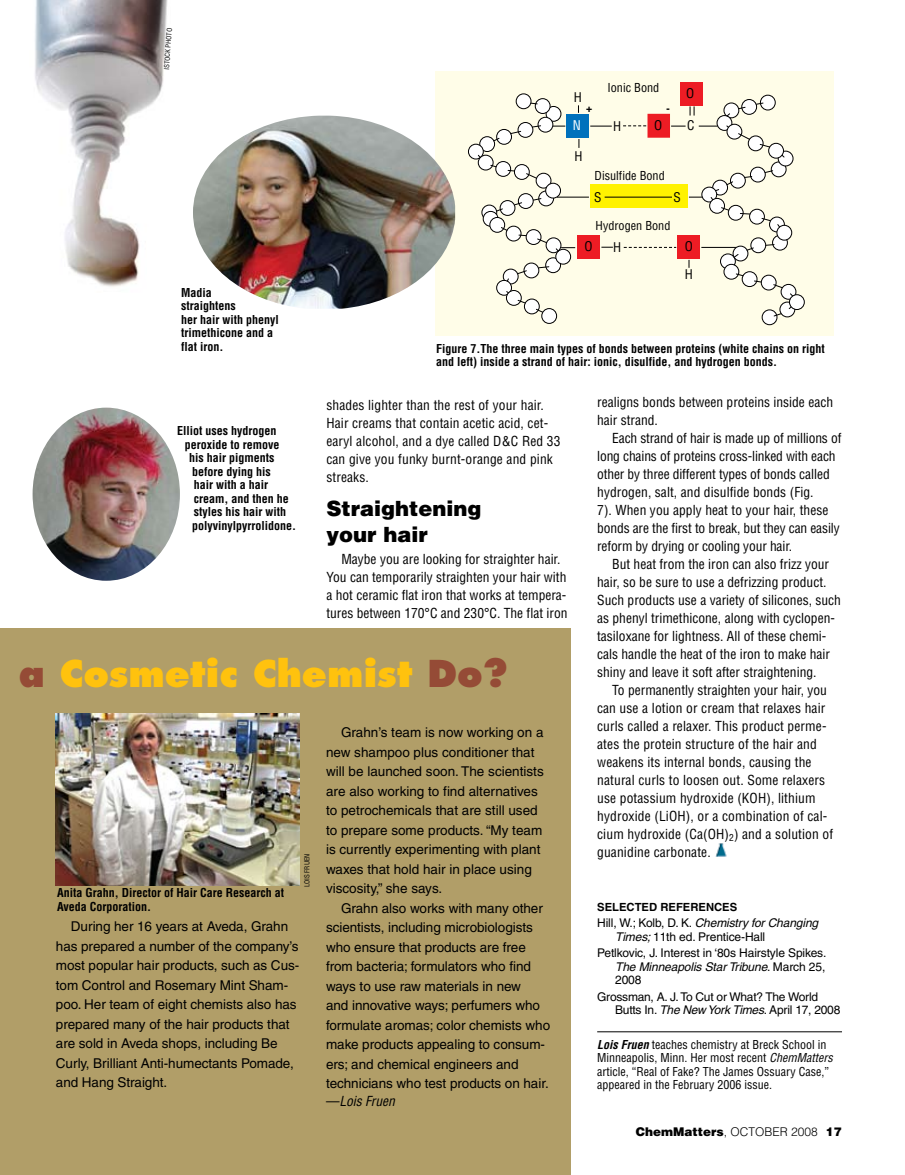
<style>
.page{position:relative;width:905px;height:1175px;background:#fff}
.page>*{position:absolute;margin:0;border:0;box-sizing:border-box;transform-origin:0 0}
.t1{font:800 36px "Futura";color:#ffc20e}
.t2{font:900 21px/25.5px "Helvetica";color:#000}
.t3{font:condensed 13.5px/18px "Helvetica";color:#000}
.t4{font:13.5px/19.5px "Helvetica";letter-spacing:-.005em;color:#000}
.t5{font:italic condensed 13.5px "Helvetica";letter-spacing:-.005em;color:#000}
.t6{font:condensed 13.05px "Helvetica";color:#000}
.t7{font:condensed 13.05px "Helvetica";color:#fff}
.t8{font:700 condensed 12px/13.5px "Helvetica";color:#000}
.t9{font:12px/13.5px "Helvetica";letter-spacing:-.01em;color:#000}
.t10{font:condensed 12px/13.5px "Helvetica";color:#000}
.t11{font:900 12px "Helvetica";color:#000}
.t12{font:700 11.25px "Helvetica";color:#000}
.t13{font:700 10.05px "Helvetica";color:#000}
.t14{font:condensed 6.75px "Helvetica";color:#000}
.s1{color:#954b36}
.s2{font-style:normal}
.s3{font-style:italic}
.s4{font-weight:700;font-style:italic}
.s5{font-weight:300}
</style>
<div class="page">
<div style="left:0;top:628px;width:570px;height:546px;background:#b19e68"></div>
<img style="left:715px;top:843px;width:12px;height:14px">
<img style="left:35px;top:0;width:133px;height:287px">
<hr style="left:597px;top:1031px;width:245px;height:1px;background:#000">
<img style="left:56px;top:713px;width:244px;height:172px">
<div style="left:434px;top:71px;width:399px;height:265px;background:#fffde8"></div>
<div style="left:516px;top:94px;width:15px;height:15px;background:#fff;border-radius:50%"></div>
<div style="left:515px;top:93px;width:16px;height:16px;border:1px solid #000;border-radius:50%"></div>
<svg style="left:535px;top:99px;width:15px;height:14px"></svg>
<div style="left:534px;top:98px;width:16px;height:16px;border:1px solid #000;border-radius:50%"></div>
<div style="left:468px;top:144px;width:15px;height:15px;background:#fff;border-radius:50%"></div>
<div style="left:468px;top:144px;width:16px;height:15px;border:1px solid #000;border-radius:50%"></div>
<div style="left:541px;top:308px;width:15px;height:15px;background:#fff;border-radius:50%"></div>
<div style="left:541px;top:308px;width:16px;height:16px;border:1px solid #000;border-radius:50%"></div>
<div style="left:762px;top:310px;width:15px;height:15px;background:#fff;border-radius:50%"></div>
<div style="left:761px;top:309px;width:16px;height:16px;border:1px solid #000;border-radius:50%"></div>
<div style="left:779px;top:301px;width:16px;height:16px;border:1px solid #000;border-radius:50%"></div>
<div style="left:780px;top:284px;width:16px;height:16px;border:1px solid #000;border-radius:50%"></div>
<div style="left:789px;top:295px;width:15px;height:14px;background:#fff;border-radius:50%"></div>
<div style="left:789px;top:294px;width:15px;height:16px;border:1px solid #000;border-radius:50%"></div>
<div style="left:741px;top:99px;width:16px;height:16px;border:1px solid #000;border-radius:50%"></div>
<div style="left:760px;top:95px;width:15px;height:15px;background:#fff;border-radius:50%"></div>
<div style="left:760px;top:95px;width:15px;height:15px;border:1px solid #000;border-radius:50%"></div>
<svg style="left:477px;top:102px;width:317px;height:215px"></svg>
<div style="left:566px;top:114px;width:23px;height:24px;background:#0071bc"></div>
<div style="left:680px;top:82px;width:22px;height:24px;background:#ed1c24"></div>
<svg style="left:590px;top:126px;width:21px;height:1px"></svg>
<svg style="left:553px;top:126px;width:12px;height:1px"></svg>
<svg style="left:623px;top:106px;width:94px;height:32px"></svg>
<svg style="left:505px;top:154px;width:280px;height:140px"></svg>
<img style="left:33px;top:407px;width:147px;height:174px">
<img style="left:193px;top:116px;width:262px;height:193px">
<p class="t14" style="left:163px;top:53px;width:14px;rotate:-86deg">k photo</p>
<p class="t14" style="left:162px;top:69px;width:5px;rotate:-86deg">istoc</p>
<p class="t8" style="left:181px;top:286px;width:99px">Madia<br>straightens<br>her hair with phenyl trimethicone and a flat iron.</p>
<p class="t6" style="left:573px;top:89px;width:10px">H</p>
<p class="t10" style="left:607px;top:81px;width:53px">Ionic Bond</p>
<p class="t13" style="left:586px;top:100px;width:7px">+</p>
<p class="t13" style="left:666px;top:100px;width:5px">-</p>
<p class="t7" style="left:573px;top:117px;width:10px">N</p>
<p class="t6" style="left:654px;top:117px;width:10px">O</p>
<p class="t6" style="left:613px;top:118px;width:10px">H</p>
<p class="t6" style="left:574px;top:148px;width:10px">H</p>
<p class="t10" style="left:594px;top:169px;width:72px">Disulfide Bond</p>
<p class="t6" style="left:686px;top:85px;width:10px">O</p>
<p class="t6" style="left:687px;top:117px;width:9px">C</p>
<p class="t6" style="left:594px;top:189px;width:9px">S</p>
<p class="t6" style="left:673px;top:189px;width:9px">S</p>
<p class="t10" style="left:595px;top:219px;width:76px">Hydrogen Bond</p>
<p class="t6" style="left:613px;top:239px;width:10px">H</p>
<p class="t6" style="left:584px;top:238px;width:10px">O</p>
<p class="t6" style="left:684px;top:238px;width:10px">O</p>
<p class="t6" style="left:684px;top:266px;width:10px">H</p>
<p class="t8" style="left:436px;top:341px;width:390px">Figure 7.The three main types of bonds between proteins (white chains on right and left) inside a strand of hair: ionic, disulfide, and hydrogen bonds.</p>
<p class="t8" style="left:177px;top:424px;width:101px">Elliot uses hydrogen</p>
<p class="t8" style="left:185px;top:438px;width:96px">peroxide to remove</p>
<p class="t8" style="left:189px;top:451px;width:87px">his hair pigments</p>
<p class="t8" style="left:192px;top:465px;width:80px">before dying his</p>
<p class="t8" style="left:194px;top:478px;width:76px">hair with a hair</p>
<p class="t8" style="left:194px;top:492px;width:96px">cream, and then he</p>
<p class="t8" style="left:194px;top:505px;width:94px">styles his hair with</p>
<p class="t8" style="left:192px;top:519px;width:105px">polyvinylpyrrolidone.</p>
<p class="t3" style="left:326px;top:396px;width:236px">shades lighter than the rest of your hair.<br>Hair creams that contain acetic acid, cet&shy;earyl alcohol, and a dye called D&amp;C Red 33 can give you funky burnt-orange and pink streaks.</p>
<h2 class="t2" style="left:326px;top:495px;width:157px">Straightening your hair</h2>
<p class="t3" style="left:326px;top:550px;width:243px;text-align:center">Maybe you are looking for straighter hair.<br>You can temporarily straighten your hair with a hot ceramic flat iron that works at tempera&shy;tures between 170°C and 230°C. The flat iron</p>
<h1 class="t1" style="left:19px;top:650px;width:490px"><span class="s1">a</span> Cosmetic Chemist <span class="s1">Do?</span></h1>
<p class="t8" style="left:57px;top:886px;width:228px">Anita Grahn, Director of Hair Care Research at<br>Aveda Corporation.</p>
<p class="t14" style="left:303px;top:887px;width:35px;rotate:-90deg">lois fruen</p>
<p class="t4" style="left:56px;top:916px;width:245px;text-indent:15px">During her 16 years at Aveda, Grahn has prepared a number of the company’s most popular hair products, such as Cus&shy;tom Control and Rosemary Mint Sham&shy;poo. Her team of eight chemists also has prepared many of the hair products that are sold in Aveda shops, including Be Curly, Brilliant Anti-humectants Pomade, and Hang Straight.</p>
<p class="t4" style="left:326px;top:722px;width:219px;text-indent:15px">Grahn’s team is now working on a new shampoo plus conditioner that will be launched soon. The scientists are also working to find alternatives to petrochemicals that are still used to prepare some products. “My team is currently experimenting with plant waxes that hold hair in place using viscosity,” she says.</p>
<p class="t4" style="left:326px;top:898px;width:226px;text-indent:15px">Grahn also works with many other scientists, including microbiologists who ensure that products are free from bacteria; formulators who find ways to use raw materials in new<br>and innovative ways; perfumers who formulate aromas; color chemists who make products appealing to consum&shy;ers; and chemical engineers and technicians who test products on hair.</p>
<p class="t5" style="left:326px;top:1092px;width:70px"><span class="s2">—</span>Lois Fruen</p>
<p class="t3" style="left:597px;top:393px;width:237px">realigns bonds between proteins inside each hair strand.</p>
<p class="t3" style="left:597px;top:429px;width:246px;text-indent:15px">Each strand of hair is made up of millions of long chains of proteins cross-linked with each other by three different types of bonds called hydrogen, salt, and disulfide bonds (Fig.<br>7). When you apply heat to your hair, these bonds are the first to break, but they can easily reform by drying or cooling your hair.</p>
<p class="t3" style="left:597px;top:555px;width:245px;text-indent:15px">But heat from the iron can also frizz your hair, so be sure to use a defrizzing product.<br>Such products use a variety of silicones, such as phenyl trimethicone, along with cyclopen&shy;tasiloxane for lightness. All of these chemi&shy;cals handle the heat of the iron to make hair shiny and leave it soft after straightening.</p>
<p class="t3" style="left:597px;top:681px;width:237px;text-indent:15px">To permanently straighten your hair, you can use a lotion or cream that relaxes hair curls called a relaxer. This product perme&shy;ates the protein structure of the hair and weakens its internal bonds, causing the natural curls to loosen out. Some relaxers use potassium hydroxide (KOH), lithium hydroxide (LiOH), or a combination of cal&shy;cium hydroxide (Ca(OH)<sub>2</sub>) and a solution of guanidine carbonate.</p>
<p class="t12" style="left:597px;top:899px;width:141px">SELECTED REFERENCES</p>
<p class="t9" style="left:615px;top:916px;width:204px;text-indent:-18px">Hill, W.; Kolb, D. K. <span class="s3">Chemistry for Changing<br>Times;</span> 11th ed. Prentice-Hall</p>
<p class="t9" style="left:615px;top:946px;width:213px;text-align:justify;text-indent:-18px">Petlkovic, J. Interest in ‘80s Hairstyle Spikes.<br><span class="s3">The Minneapolis Star Tribune</span>. March 25, 2008</p>
<p class="t9" style="left:615px;top:989px;width:227px;text-indent:-18px">Grossman, A. J. To Cut or What? The World<br>Butts In. <span class="s3">The New York Times</span>. April 17, 2008</p>
<p class="t10" style="left:597px;top:1037px;width:237px"><span class="s4">Lois Fruen</span> teaches chemistry at Breck School in Minneapolis, Minn. Her most recent <span class="s3">ChemMatters </span>article, “Real of Fake? The James Ossuary Case,” appeared in the February 2006 issue.</p>
<p class="t11" style="left:635px;top:1124px;width:208px">chemmatters<span class="s5">, OCTOBER 2008</span> 17</p>
</div>
